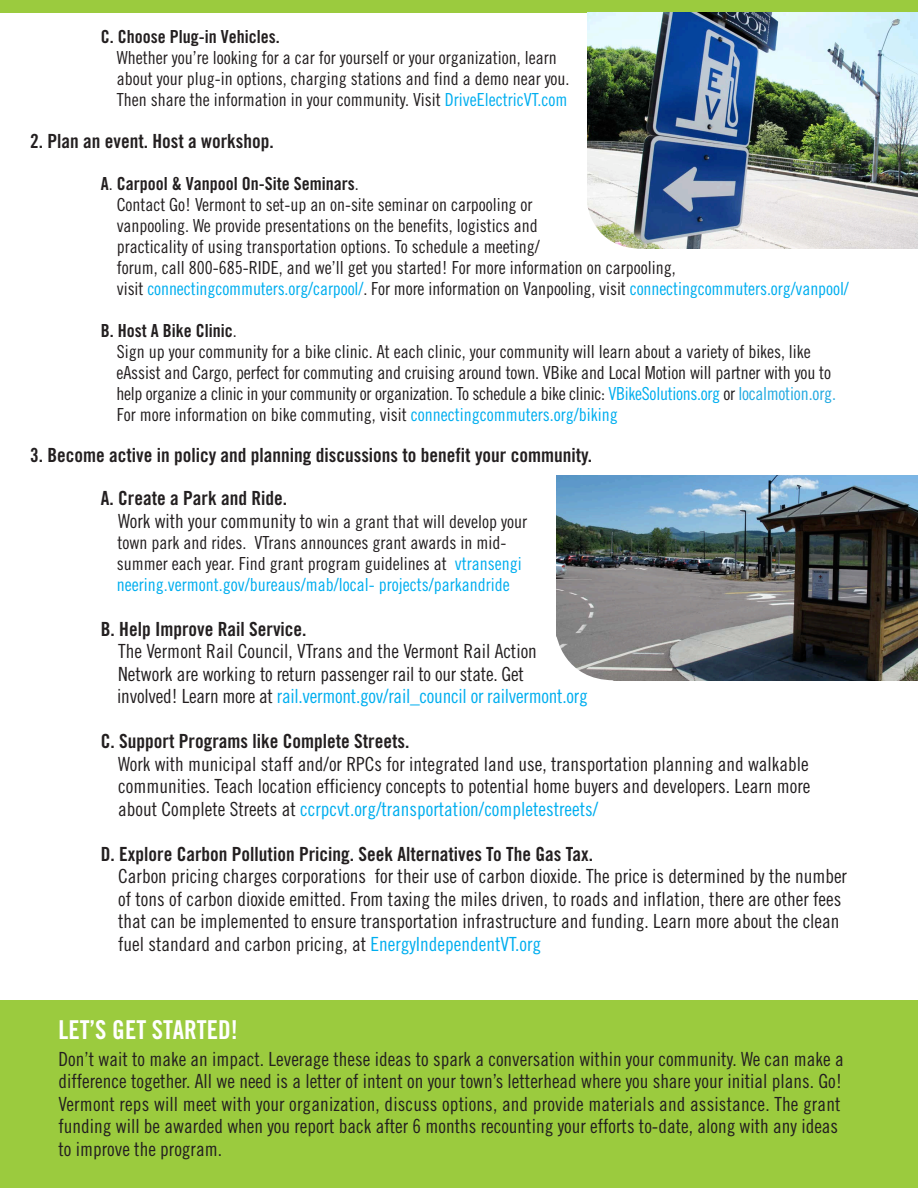
<style>
.page{position:relative;width:918px;height:1188px;background:#fff}
.page>*{position:absolute;margin:0;border:0;box-sizing:border-box;transform-origin:0 0}
.t1{font:25.95px "Trade Gothic Bold Cond Twenty";color:#fff}
.t2{font:19.5px/22.5px "Trade Gothic Cond Eighteen";color:#231f20}
.t3{font:19.5px "Trade Gothic Bold Cond Twenty";color:#231f20}
.t4{font:18px/21px "Trade Gothic Cond Eighteen";color:#231f20}
.t5{font:18px "Trade Gothic Bold Cond Twenty";color:#231f20}
.s1{color:#00aeef}
.s2{font-family:"Trade Gothic Cond Eighteen"}
.s3{color:#24aae1}
.s4{font-size:19.5px}
</style>
<div class="page">
<div style="left:0;top:0;width:918px;height:13px;background:#9bcb3e"></div>
<img style="left:557px;top:476px;width:361px;height:204px">
<svg style="left:556px;top:636px;width:58px;height:45px"></svg>
<img style="left:588px;top:13px;width:330px;height:236px">
<svg style="left:587px;top:205px;width:55px;height:44px"></svg>
<div style="left:0;top:1001px;width:918px;height:187px;background:#9bcb3e"></div>
<p class="t5" style="left:101px;top:26px;width:180px">C. Choose Plug-in Vehicles.</p>
<p class="t4" style="left:117px;top:47px;width:454px">Whether you’re looking for a car for yourself or your organization, learn about your plug-in options, charging stations and find a demo near you.<br>Then share the information in your community. Visit <span class="s1">DriveElectricVT.com</span></p>
<p class="t3" style="left:30px;top:129px;width:245px">2. Plan an event. Host a workshop.</p>
<p class="t5" style="left:101px;top:173px;width:259px">A<span class="s2">.</span> Carpool &amp; Vanpool On-Site Seminars<span class="s2">.</span></p>
<p class="t4" style="left:117px;top:194px;width:734px">Contact Go! Vermont to set-up an on-site seminar on carpooling or<br>vanpooling. We provide presentations on the benefits, logistics and<br>practicality of using transportation options. To schedule a meeting/<br>forum, call 800-685-RIDE, and we’ll get you started! For more information on carpooling,<br>visit <span class="s1">connectingcommuters.org/carpool/</span>. For more information on Vanpooling, visit <span class="s1">connectingcommuters.org/vanpool/</span></p>
<p class="t5" style="left:101px;top:320px;width:137px">B. Host A Bike Clinic<span class="s2">.</span></p>
<p class="t4" style="left:116px;top:341px;width:721px">Sign up your community for a bike clinic. At each clinic, your community will learn about a variety of bikes, like eAssist and Cargo, perfect for commuting and cruising around town. VBike and Local Motion will partner with you to help organize a clinic in your community or organization. To schedule a bike clinic: <span class="s1">VBikeSolutions.org</span> or <span class="s3">localmotion.org.<br></span>For more information on bike commuting, visit <span class="s1">connectingcommuters.org/biking</span></p>
<p class="t3" style="left:30px;top:443px;width:563px">3. Become active in policy and planning discussions to benefit your community.</p>
<p class="t3" style="left:101px;top:486px;width:188px">A. Create a Park and Ride.</p>
<p class="t4" style="left:117px;top:510px;width:412px"><span class="s4">Work with your community to</span> win a grant that will develop your town park and rides. VTrans announces grant awards in mid&shy;summer each year. Find grant program guidelines at <span class="s1">vtransengi neering.vermont.gov/bureaus/mab/local- projects/parkandride</span></p>
<p class="t3" style="left:101px;top:617px;width:207px">B. Help Improve Rail Service.</p>
<p class="t2" style="left:117px;top:640px;width:472px">The Vermont Rail Council, VTrans and the Vermont Rail Action<br>Network are working to return passenger rail to our state. Get involved! Learn more at <span class="s1">rail.vermont.gov/rail_council or railvermont.org</span></p>
<p class="t3" style="left:101px;top:729px;width:310px">C. Support Programs like Complete Streets.</p>
<p class="t2" style="left:118px;top:752px;width:694px;text-align:justify">Work with municipal staff and/or RPCs for integrated land use, transportation planning and walkable communities. Teach location efficiency concepts to potential home buyers and developers. Learn more about Complete Streets at <span class="s1">ccrpcvt.org/transportation/completestreets/</span></p>
<p class="t3" style="left:101px;top:842px;width:494px">D. Explore Carbon Pollution Pricing. Seek Alternatives To The Gas Tax.</p>
<p class="t2" style="left:118px;top:865px;width:730px">Carbon pricing charges corporations for their use of carbon dioxide. The price is determined by the number of tons of carbon dioxide emitted. From taxing the miles driven, to roads and inflation, there are other fees that can be implemented to ensure transportation infrastructure and funding. Learn more about the clean fuel standard and carbon pricing, at <span class="s1">EnergyIndependentVT.org</span></p>
<h1 class="t1" style="left:58px;top:1014px;width:181px">LET’S GET STARTED!</h1>
<p class="t2" style="left:58px;top:1047px;width:787px">Don’t wait to make an impact. Leverage these ideas to spark a conversation within your community. We can make a difference together. All we need is a letter of intent on your town’s letterhead where you share your initial plans. Go!<br>Vermont reps will meet with your organization, discuss options, and provide materials and assistance. The grant funding will be awarded when you report back after 6 months recounting your efforts to-date, along with any ideas to improve the program.</p>
</div>
